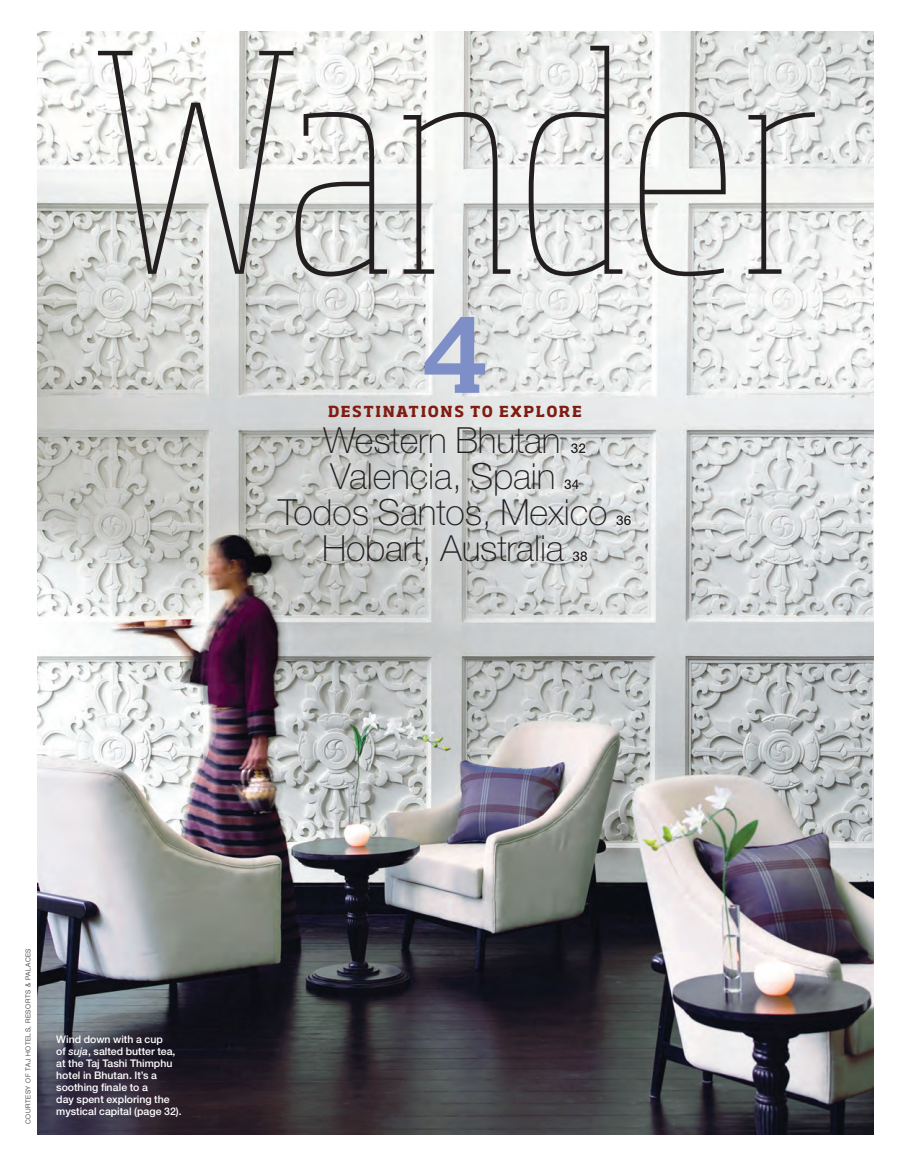
<style>
.page{position:relative;width:905px;height:1168px;background:#fff}
.page>*{position:absolute;margin:0;border:0;box-sizing:border-box;transform-origin:0 0}
.t1{font:100 condensed 300px "Soho Std";letter-spacing:-.015em;color:#231f20}
.t2{font:500 102px "Soho Std";color:#7e8ec7}
.t3{font:100 36px "Helvetica Neue LT Std";letter-spacing:-.005em;color:#231f20}
.t4{font:700 15px "Soho Std";letter-spacing:.1em;color:#801c11}
.t5{font:500 13.5px "Helvetica Neue LT Std";letter-spacing:.01em;color:#231f20}
.t6{font:500 10.5px/12px "Helvetica Neue LT Std";color:#fff}
.t7{font:300 6.75px "Helvetica Neue LT Std";letter-spacing:.07em;color:#231f20}
.s1{font-style:italic}
</style>
<div class="page">
<img style="left:37px;top:31px;width:836px;height:1103px">
<svg style="left:571px;top:443px;width:15px;height:10px"></svg>
<svg style="left:564px;top:479px;width:15px;height:10px"></svg>
<svg style="left:616px;top:515px;width:15px;height:10px"></svg>
<svg style="left:572px;top:551px;width:15px;height:10px"></svg>
<h1 class="t1" style="left:92px;top:49px;width:729px">Wander</h1>
<h2 class="t2" style="left:420px;top:313px;width:71px">4</h2>
<h3 class="t3" style="left:323px;top:427px;width:238px">Western Bhutan</h3>
<h3 class="t4" style="left:328px;top:405px;width:255px">DESTINATIONS TO EXPLORE</h3>
<p class="t5" style="left:571px;top:443px;width:17px">32</p>
<h3 class="t3" style="left:330px;top:463px;width:226px">Valencia, Spain</h3>
<p class="t5" style="left:564px;top:479px;width:17px">34</p>
<h3 class="t3" style="left:278px;top:499px;width:331px">Todos Santos, Mexico</h3>
<h3 class="t3" style="left:322px;top:535px;width:243px">Hobart, Australia</h3>
<p class="t5" style="left:572px;top:551px;width:17px">38</p>
<p class="t5" style="left:616px;top:515px;width:17px">36</p>
<p class="t7" style="left:26px;top:1123px;width:177px;rotate:-90deg">COURTESY OF TAJ HOTELS, RESORTS &amp; PALACES</p>
<p class="t6" style="left:56px;top:1034px;width:127px">Wind down with a cup<br>of <span class="s1">suja</span>, salted butter tea, at the Taj Tashi Thimphu hotel in Bhutan. It’s a soothing finale to a<br>day spent exploring the mystical capital (page 32).</p>
</div>
